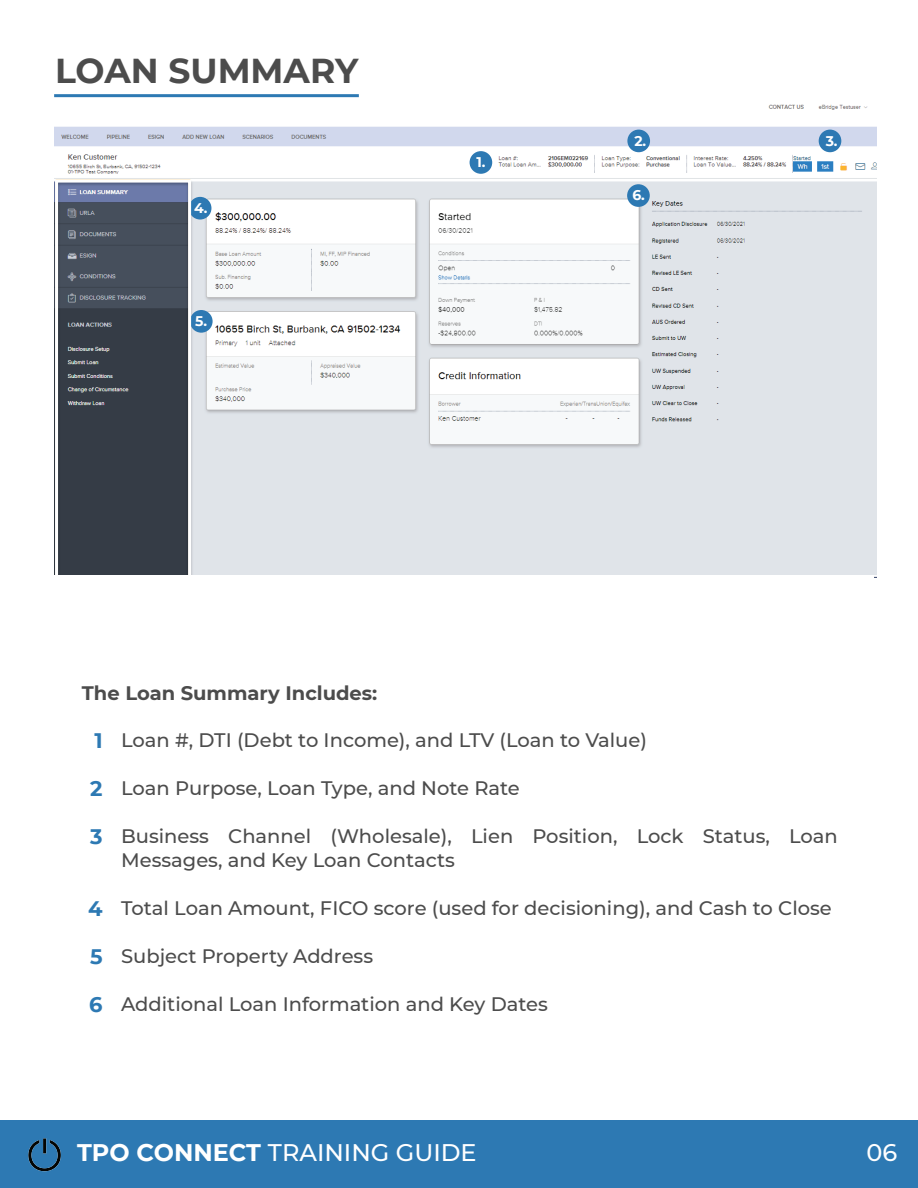
<style>
.page{position:relative;width:918px;height:1188px;background:#fff}
.page>*{position:absolute;margin:0;border:0;box-sizing:border-box;transform-origin:0 0}
.t1{font:700 34.5px "Montserrat";color:#4c4c4c}
.t2{font:500 24px "Montserrat";color:#fff}
.t3{font:700 21px "Montserrat";color:#2d79b3}
.t4{font:500 19.5px/24px "Montserrat";color:#4c4c4c}
.t5{font:700 19.5px "Montserrat";color:#4c4c4c}
.t6{font:700 13.95px "Montserrat";color:#fff}
.s1{font-weight:700}
</style>
<div class="page">
<img style="left:55px;top:104px;width:822px;height:473px">
<div style="left:43px;top:576px;width:831px;height:8px;background:#fff"></div>
<div style="left:0;top:1120px;width:918px;height:68px;background:#2d79b3"></div>
<img style="left:28px;top:1138px;width:33px;height:34px">
<div style="left:470px;top:151px;width:22px;height:23px;background:#2d79b3;border-radius:50%"></div>
<div style="left:627px;top:130px;width:23px;height:22px;background:#2d79b3;border-radius:50%"></div>
<div style="left:819px;top:130px;width:22px;height:22px;background:#2d79b3;border-radius:50%"></div>
<div style="left:189px;top:197px;width:22px;height:23px;background:#2d79b3;border-radius:50%"></div>
<div style="left:190px;top:310px;width:23px;height:23px;background:#2d79b3;border-radius:50%"></div>
<div style="left:627px;top:184px;width:23px;height:23px;background:#2d79b3;border-radius:50%"></div>
<hr style="left:54px;top:94px;width:305px;height:3px;background:#2d79b3">
<div style="left:55px;top:180px;width:136px;height:399px;border:3px solid #fff"></div>
<h1 class="t1" style="left:55px;top:46px;width:305px">LOAN SUMMARY</h1>
<p class="t6" style="left:194px;top:198px;width:15px">4.</p>
<p class="t6" style="left:195px;top:311px;width:13px">5.</p>
<p class="t6" style="left:477px;top:152px;width:10px">1.</p>
<p class="t5" style="left:82px;top:679px;width:297px">The Loan Summary Includes:</p>
<p class="t6" style="left:634px;top:131px;width:13px">2.</p>
<p class="t6" style="left:826px;top:131px;width:13px">3.</p>
<p class="t6" style="left:632px;top:185px;width:14px">6.</p>
<p class="t3" style="left:94px;top:725px;width:10px">1</p>
<p class="t3" style="left:90px;top:773px;width:14px">2</p>
<p class="t3" style="left:90px;top:821px;width:14px">3</p>
<p class="t3" style="left:88px;top:893px;width:16px">4</p>
<p class="t3" style="left:90px;top:941px;width:14px">5</p>
<p class="t3" style="left:89px;top:989px;width:15px">6</p>
<p class="t4" style="left:121px;top:727px;width:527px">Loan #, DTI (Debt to Income), and LTV (Loan to Value)</p>
<p class="t4" style="left:121px;top:775px;width:400px">Loan Purpose, Loan Type, and Note Rate</p>
<p class="t4" style="left:121px;top:823px;width:718px">Business Channel (Wholesale), Lien Position, Lock Status, Loan<br>Messages, and Key Loan Contacts</p>
<p class="t4" style="left:121px;top:895px;width:712px">Total Loan Amount, FICO score (used for decisioning), and Cash to Close</p>
<p class="t4" style="left:121px;top:943px;width:254px">Subject Property Address</p>
<p class="t4" style="left:121px;top:991px;width:428px">Additional Loan Information and Key Dates</p>
<p class="t2" style="left:77px;top:1136px;width:401px"><span class="s1">TPO CONNECT</span> TRAINING GUIDE</p>
<p class="t2" style="left:867px;top:1136px;width:32px">06</p>
</div>
